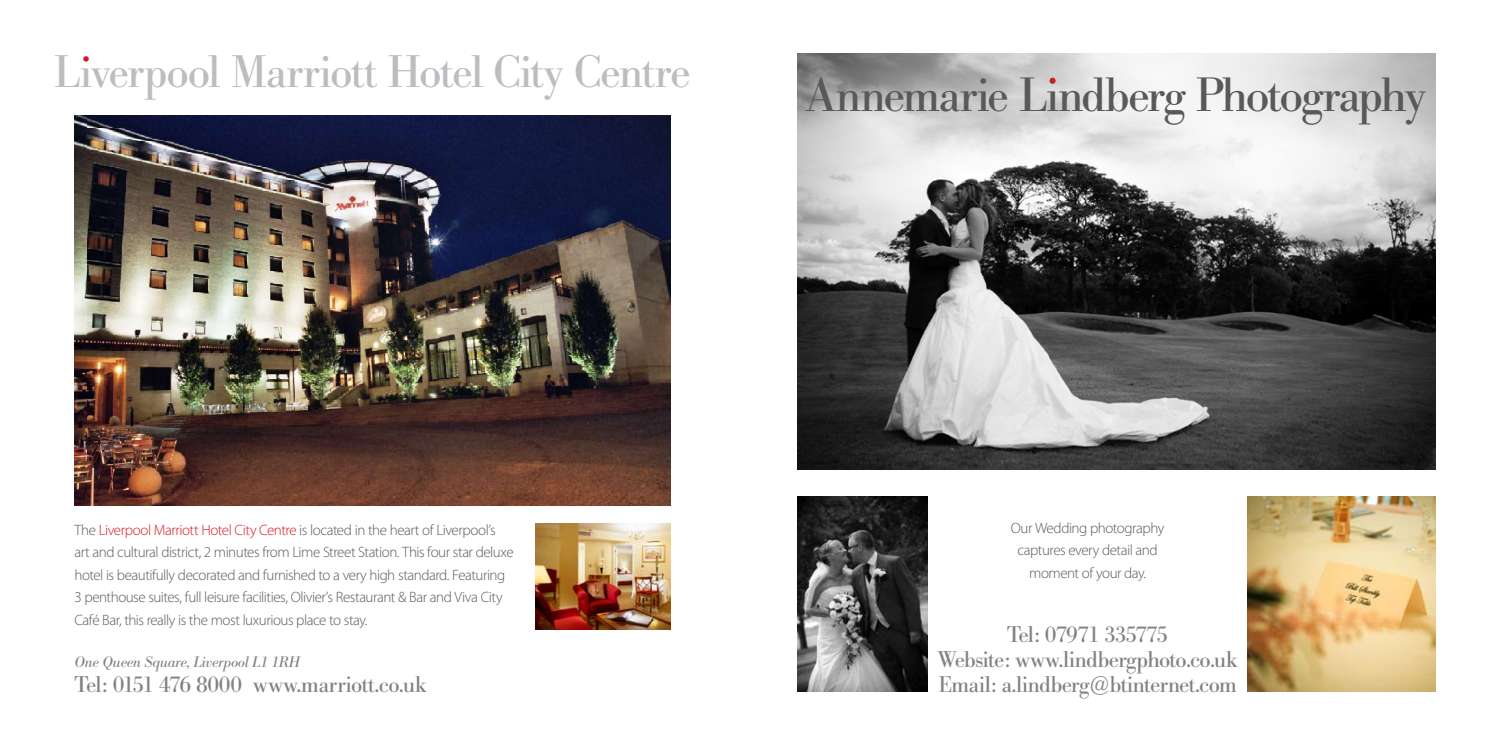
<style>
.page{position:relative;width:1489px;height:745px;background:#fff}
.page>*{position:absolute;margin:0;border:0;box-sizing:border-box;transform-origin:0 0}
.t1{font:47.5px "Bodoni BE";letter-spacing:-.04em;color:#58595b}
.t2{font:45px "Bodoni BE";letter-spacing:-.025em;color:#bcbdc0}
.t3{font:22.5px/25px "Bodoni BE";letter-spacing:-.025em;color:#808285;text-align:center}
.t4{font:300 15px/22.5px "Myriad Pro";letter-spacing:-.03em;color:#58595b}
.t5{font:italic 15px "Bodoni BE";letter-spacing:-.015em;color:#808285}
.s1{color:#d71920}
</style>
<div class="page">
<img style="left:535px;top:523px;width:135px;height:106px">
<img style="left:74px;top:115px;width:596px;height:390px">
<svg style="left:83px;top:56px;width:6px;height:6px"></svg>
<img style="left:797px;top:53px;width:638px;height:416px">
<img style="left:1247px;top:496px;width:188px;height:195px">
<img style="left:797px;top:496px;width:130px;height:195px">
<svg style="left:1049px;top:78px;width:6px;height:5px"></svg>
<h2 class="t2" style="left:54px;top:46px;width:638px">Liverpool Marriott Hotel City Centre</h2>
<h1 class="t1" style="left:807px;top:67px;width:620px">Annemarie Lindberg Photography</h1>
<p class="t4" style="left:74px;top:518px;width:440px">The <span class="s1">Liverpool Marriott Hotel City Centre</span> is located in the heart of Liverpool’s art and cultural district, 2 minutes from Lime Street Station. This four star deluxe hotel is beautifully decorated and furnished to a very high standard. Featuring 3 penthouse suites, full leisure facilities, Olivier’s Restaurant &amp; Bar and Viva City Café Bar, this really is the most luxurious place to stay.</p>
<p class="t5" style="left:74px;top:652px;width:227px">One Queen Square, Liverpool L1 1RH</p>
<h3 class="t3" style="left:74px;top:671px;width:354px">Tel: 0151 476 8000 www.marriott.co.uk</h3>
<p class="t4" style="left:1010px;top:516px;width:155px;text-align:center">Our Wedding photography captures every detail and moment of your day.</p>
<h3 class="t3" style="left:937px;top:621px;width:302px">Tel: 07971 335775<br>Website: www.lindbergphoto.co.uk<br>Email: a.lindberg@btinternet.com</h3>
</div>
